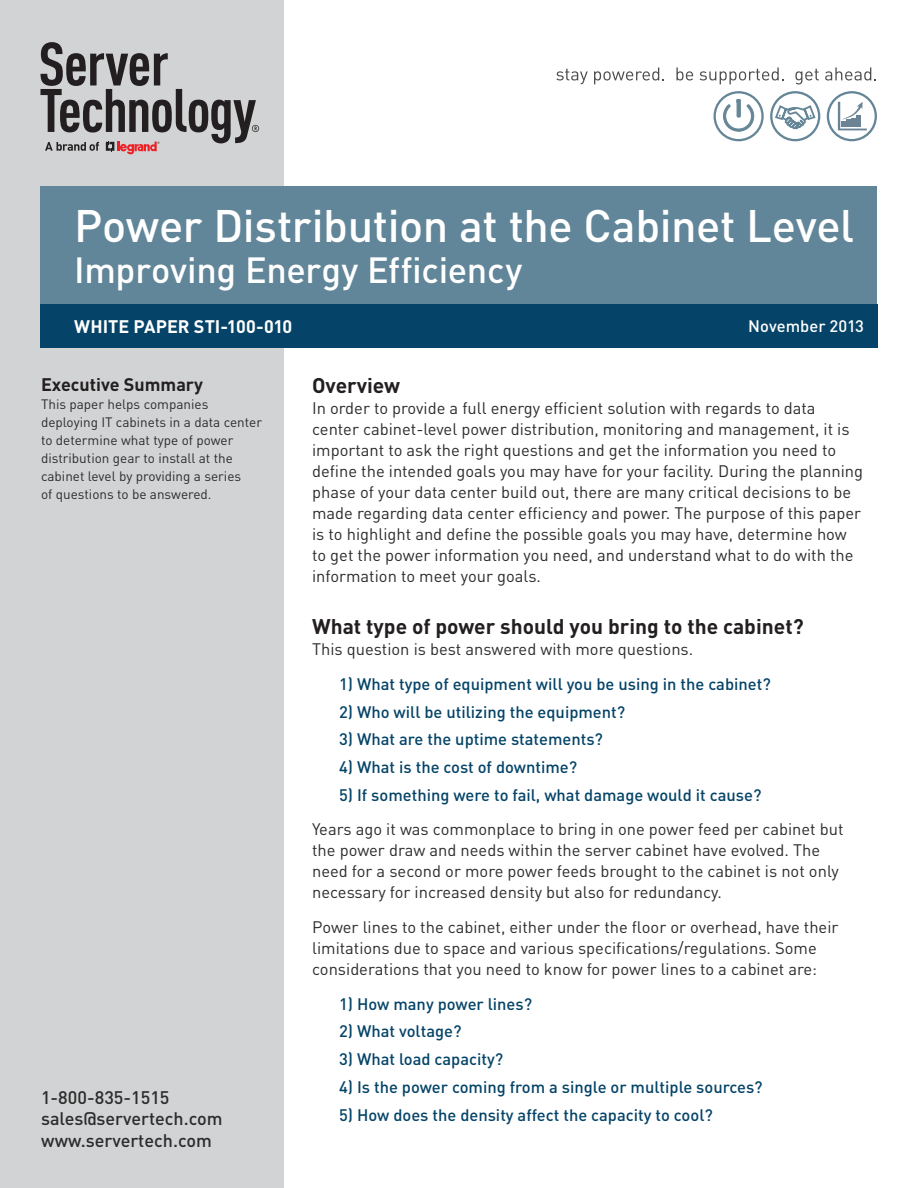
<style>
.page{position:relative;width:918px;height:1188px;background:#fff}
.page>*{position:absolute;margin:0;border:0;box-sizing:border-box;transform-origin:0 0}
.t1{font:500 45px "DIN Pro";letter-spacing:-.01em;color:#fff}
.t2{font:500 36px "DIN Pro";letter-spacing:-.01em;color:#fff}
.t3{font:700 21px "DIN Pro";color:#231f20}
.t4{font:500 18px/21.6px "DIN Pro";color:#2b2c2b}
.t5{font:700 18px "DIN Pro";color:#fff}
.t6{font:700 18px "DIN Pro";color:#231f20}
.t7{font:16.5px/21px "DIN Pro";color:#2b2c2b}
.t8{font:500 16.5px "DIN Pro";color:#054468}
.t9{font:500 16.5px "DIN Pro";color:#fff}
.t10{font:13.5px/18px "DIN Pro";color:#2b2c2b}
</style>
<div class="page">
<div style="left:0;top:0;width:284px;height:1188px;background:#d1d3d4"></div>
<svg style="left:40px;top:42px;width:219px;height:112px"></svg>
<svg style="left:770px;top:91px;width:107px;height:50px"></svg>
<svg style="left:723px;top:99px;width:31px;height:33px"></svg>
<div style="left:714px;top:91px;width:50px;height:50px;border:2px solid #658697;border-radius:50%"></div>
<svg style="left:795px;top:69px;width:24px;height:15px"></svg>
<svg style="left:825px;top:68px;width:51px;height:13px"></svg>
<svg style="left:676px;top:68px;width:17px;height:13px"></svg>
<svg style="left:700px;top:68px;width:84px;height:16px"></svg>
<svg style="left:556px;top:69px;width:32px;height:15px"></svg>
<svg style="left:594px;top:68px;width:70px;height:16px"></svg>
<div style="left:40px;top:186px;width:838px;height:119px;background:#628699"></div>
<div style="left:40px;top:305px;width:495px;height:43px;background:#054468"></div>
<div style="left:528px;top:305px;width:350px;height:43px;background:#054468"></div>
<h1 class="t1" style="left:74px;top:195px;width:781px">Power Distribution at the Cabinet Level</h1>
<h2 class="t2" style="left:74px;top:245px;width:449px">Improving Energy Efficiency</h2>
<p class="t5" style="left:74px;top:314px;width:220px">WHITE PAPER STI-100-010</p>
<p class="t9" style="left:748px;top:315px;width:117px">November 2013</p>
<p class="t6" style="left:41px;top:372px;width:164px">Executive Summary</p>
<p class="t10" style="left:41px;top:395px;width:223px">This paper helps companies deploying IT cabinets in a data center to determine what type of power distribution gear to install at the cabinet level by providing a series<br>of questions to be answered.</p>
<p class="t4" style="left:41px;top:1086px;width:183px">1-800-835-1515 sales@servertech.com www.servertech.com</p>
<p class="t3" style="left:312px;top:371px;width:90px">Overview</p>
<p class="t7" style="left:312px;top:397px;width:553px">In order to provide a full energy efficient solution with regards to data center cabinet-level power distribution, monitoring and management, it is important to ask the right questions and get the information you need to define the intended goals you may have for your facility. During the planning phase of your data center build out, there are many critical decisions to be made regarding data center efficiency and power. The purpose of this paper is to highlight and define the possible goals you may have, determine how to get the power information you need, and understand what to do with the information to meet your goals.</p>
<p class="t3" style="left:312px;top:613px;width:493px">What type of power should you bring to the cabinet?</p>
<p class="t7" style="left:312px;top:638px;width:383px">This question is best answered with more questions.</p>
<p class="t8" style="left:339px;top:673px;width:433px">1) What type of equipment will you be using in the cabinet?</p>
<p class="t8" style="left:339px;top:701px;width:288px">2) Who will be utilizing the equipment?</p>
<p class="t8" style="left:339px;top:728px;width:265px">3) What are the uptime statements?</p>
<p class="t8" style="left:339px;top:756px;width:240px">4) What is the cost of downtime?</p>
<p class="t8" style="left:339px;top:784px;width:424px">5) If something were to fail, what damage would it cause?</p>
<p class="t7" style="left:312px;top:818px;width:533px">Years ago it was commonplace to bring in one power feed per cabinet but the power draw and needs within the server cabinet have evolved. The need for a second or more power feeds brought to the cabinet is not only necessary for increased density but also for redundancy.</p>
<p class="t7" style="left:312px;top:916px;width:528px">Power lines to the cabinet, either under the floor or overhead, have their limitations due to space and various specifications/regulations. Some considerations that you need to know for power lines to a cabinet are:</p>
<p class="t8" style="left:339px;top:992px;width:195px">1) How many power lines?</p>
<p class="t8" style="left:339px;top:1020px;width:124px">2) What voltage?</p>
<p class="t8" style="left:339px;top:1048px;width:166px">3) What load capacity?</p>
<p class="t8" style="left:339px;top:1076px;width:425px">4) Is the power coming from a single or multiple sources?</p>
<p class="t8" style="left:339px;top:1103px;width:375px">5) How does the density affect the capacity to cool?</p>
</div>
